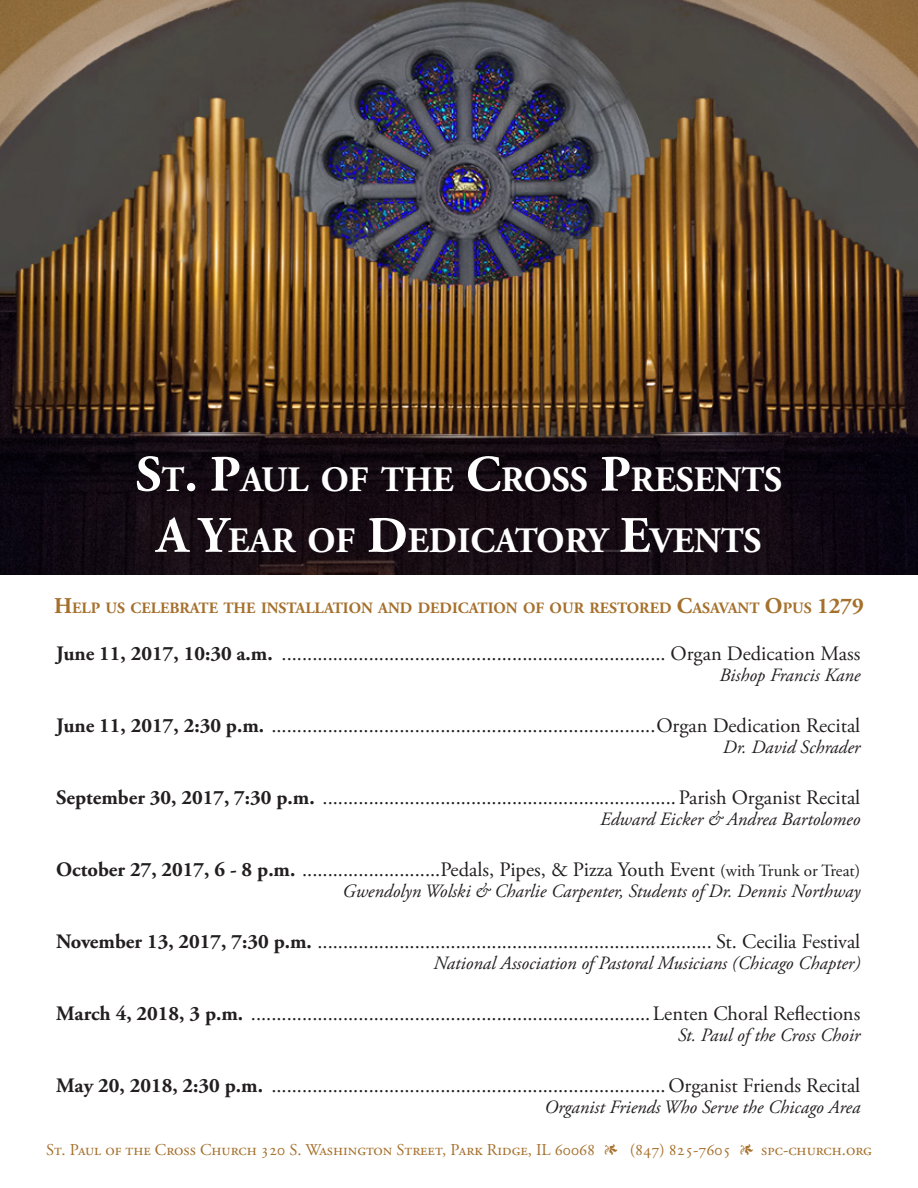
<style>
.page{position:relative;width:918px;height:1188px;background:#fff}
.page>*{position:absolute;margin:0;border:0;box-sizing:border-box;transform-origin:0 0}
.t1{font:700 35.7px/61.2px "Adobe Garamond Pro";color:#fff;text-align:center}
.t2{font:20.55px "Adobe Garamond Pro";letter-spacing:-.01em;color:#231f20}
.t3{font:italic 18.75px "Adobe Garamond Pro";color:#231f20}
.t4{font:16.5px "Adobe Garamond Pro";color:#a5702c}
.t5{font:700 15.75px "Adobe Garamond Pro";color:#a5702c}
.s1{font-size:51px}
.s2{font-size:22.5px}
.s3{font-weight:700}
.s4{font-size:17.1px}
</style>
<div class="page">
<img style="left:0;top:0;width:918px;height:575px">
<p class="t1" style="left:136px;top:449px;width:646px"><span class="s1">S</span>T<span class="s1">. P</span>AUL OF THE <span class="s1">C</span>ROSS <span class="s1">P</span>RESENTS<br><span class="s1">A Y</span>EAR OF <span class="s1">D</span>EDICATORY <span class="s1">E</span>VENTS</p>
<p class="t5" style="left:54px;top:599px;width:811px"><span class="s2">H</span>ELP US CELEBRATE THE INSTALLATION AND DEDICATION OF OUR RESTORED <span class="s2">C</span>ASAVANT <span class="s2">O</span>PUS <span class="s2">1279</span></p>
<p class="t2" style="left:56px;top:641px;width:806px"><span class="s3">June 11, 2017, 10:30 a.m.</span> ........................................................................... Organ Dedication Mass</p>
<p class="t3" style="left:720px;top:664px;width:142px">Bishop Francis Kane</p>
<p class="t2" style="left:56px;top:713px;width:806px"><span class="s3">June 11, 2017, 2:30 p.m.</span> ...........................................................................Organ Dedication Recital</p>
<p class="t3" style="left:723px;top:736px;width:139px">Dr. David Schrader</p>
<p class="t2" style="left:56px;top:785px;width:806px"><span class="s3">September 30, 2017, 7:30 p.m.</span> .....................................................................Parish Organist Recital</p>
<p class="t3" style="left:600px;top:808px;width:262px">Edward Eicker &amp; Andrea Bartolomeo</p>
<p class="t2" style="left:56px;top:857px;width:806px"><span class="s3">October 27, 2017, 6 - 8 p.m.</span> ...........................Pedals, Pipes, &amp; Pizza Youth Event <span class="s4">(with Trunk or Treat)</span></p>
<p class="t3" style="left:343px;top:880px;width:519px">Gwendolyn Wolski &amp; Charlie Carpenter, Students of Dr. Dennis Northway</p>
<p class="t2" style="left:56px;top:929px;width:806px"><span class="s3">November 13, 2017, 7:30 p.m.</span> ............................................................................. St. Cecilia Festival</p>
<p class="t3" style="left:434px;top:952px;width:428px">National Association of Pastoral Musicians (Chicago Chapter)</p>
<p class="t2" style="left:56px;top:1001px;width:806px"><span class="s3">March 4, 2018, 3 p.m.</span> ..............................................................................Lenten Choral Reflections</p>
<p class="t3" style="left:678px;top:1024px;width:184px">St. Paul of the Cross Choir</p>
<p class="t2" style="left:56px;top:1073px;width:806px"><span class="s3">May 20, 2018, 2:30 p.m.</span> .............................................................................Organist Friends Recital</p>
<p class="t3" style="left:544px;top:1096px;width:317px">Organist Friends Who Serve the Chicago Area</p>
<p class="t4" style="left:46px;top:1139px;width:827px">St. Paul of the Cross Church 320 S. Washington Street, Park Ridge, IL 60068 <span class="s3">1</span> (847) 825-7605 <span class="s3">1</span> spc-church.org</p>
</div>
